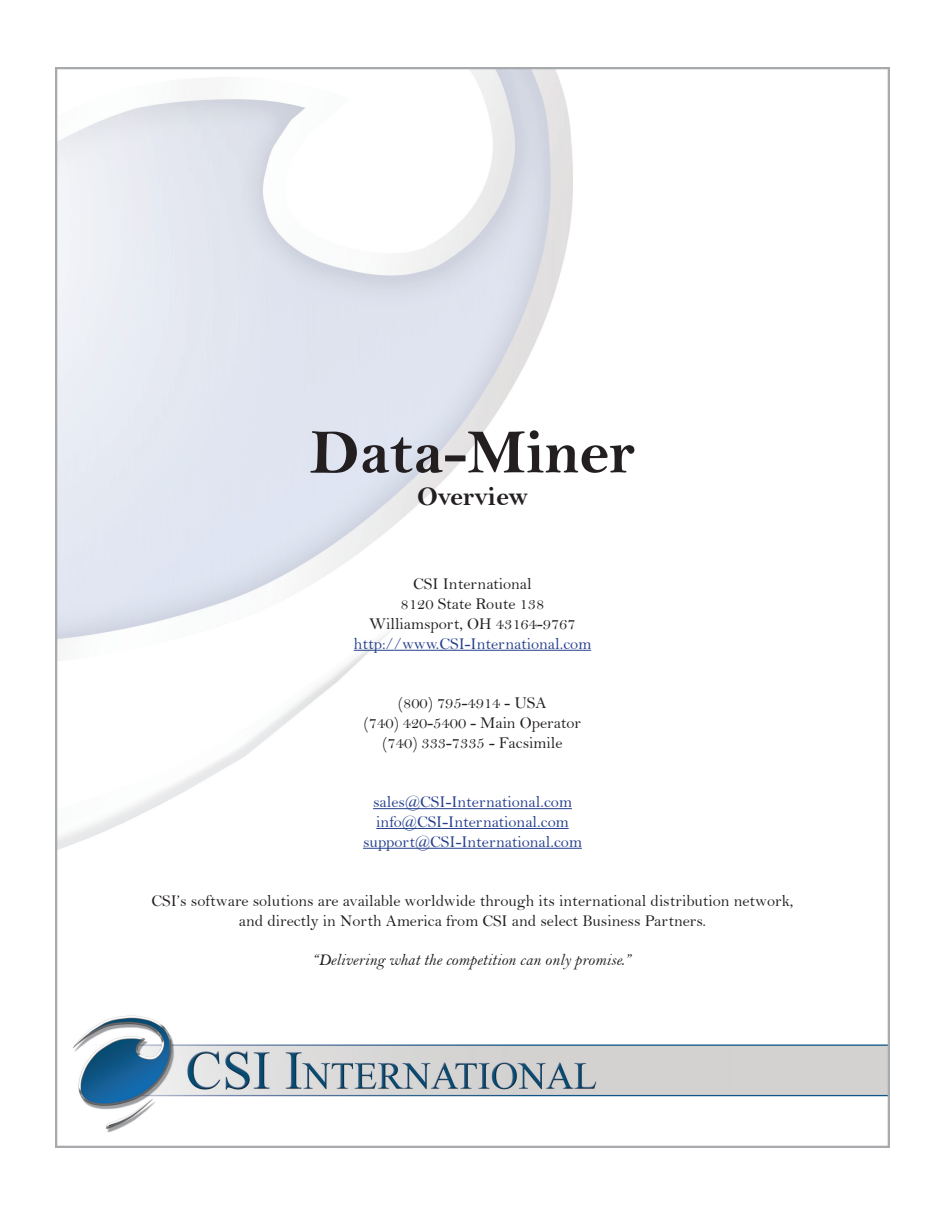
<style>
.page{position:relative;width:945px;height:1215px;background:#fff}
.page>*{position:absolute;margin:0;border:0;box-sizing:border-box;transform-origin:0 0}
.t1{font:63px "Bell MT Bold";color:#231f20}
.t2{font:27px "Bell MT Bold";color:#231f20}
.t3{font:16.5px/19.8px "Bell";color:#231f20;text-align:center}
.t4{font:16.5px/19.8px "Bell";color:#253f8e;text-align:center}
.t5{font:16.5px "Bell MT Italic";color:#231f20}
</style>
<div class="page">
<img style="left:55px;top:68px;width:835px;height:1080px">
<hr style="left:354px;top:650px;width:237px;height:1px;background:#253f8e">
<hr style="left:373px;top:808px;width:199px;height:1px;background:#253f8e">
<hr style="left:376px;top:828px;width:193px;height:1px;background:#253f8e">
<hr style="left:363px;top:848px;width:219px;height:1px;background:#253f8e">
<h1 class="t1" style="left:310px;top:415px;width:326px">Data-Miner</h1>
<h2 class="t2" style="left:417px;top:480px;width:112px">Overview</h2>
<p class="t3" style="left:369px;top:574px;width:208px">CSI International<br>8120 State Route 138<br>Williamsport, OH 43164-9767</p>
<p class="t4" style="left:354px;top:633px;width:239px">http://www.CSI-International.com</p>
<p class="t3" style="left:364px;top:693px;width:219px">(800) 795-4914 - USA<br>(740) 420-5400 - Main Operator (740) 333-7335 - Facsimile</p>
<p class="t4" style="left:363px;top:792px;width:220px">sales@CSI-International.com info@CSI-International.com support@CSI-International.com</p>
<p class="t3" style="left:151px;top:891px;width:644px">CSI’s software solutions are available worldwide through its international distribution network, and directly in North America from CSI and select Business Partners.</p>
<p class="t5" style="left:312px;top:950px;width:321px">“Delivering what the competition can only promise.”</p>
</div>
